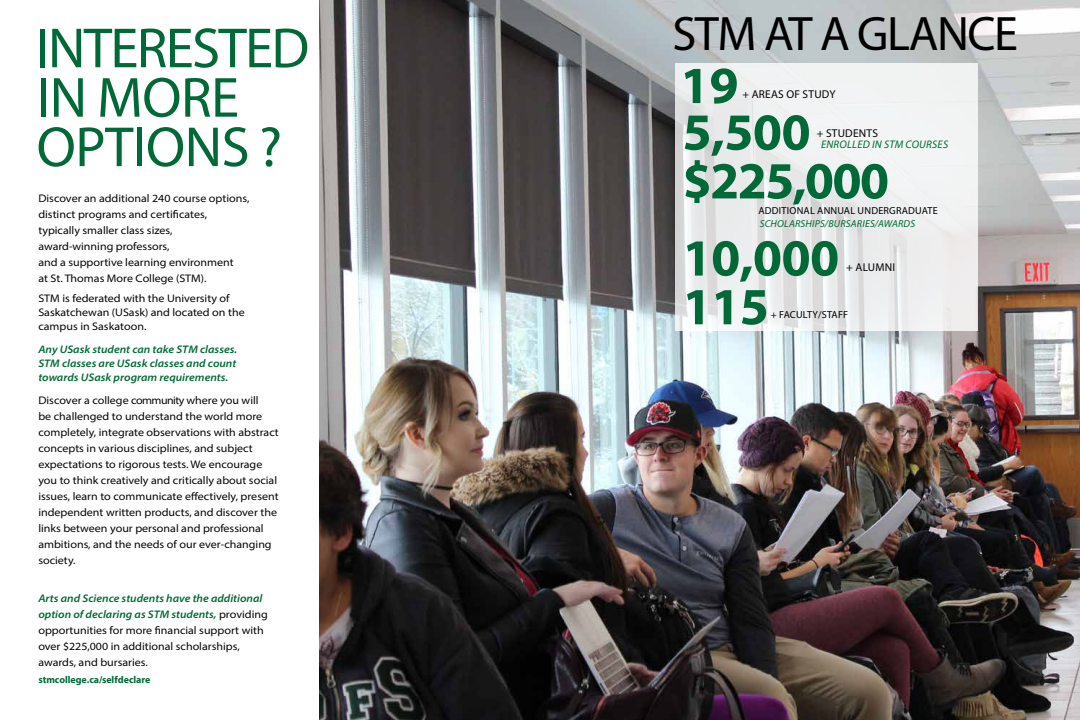
<style>
.page{position:relative;width:1080px;height:720px;background:#fff}
.page>*{position:absolute;margin:0;border:0;box-sizing:border-box;transform-origin:0 0}
.t1{font:57px/49.4px "Myriad Pro";letter-spacing:-.01em;color:#006937}
.t2{font:700 52.5px/48.7px "Myriad Pro";letter-spacing:-.03em;color:#006937}
.t3{font:700 52.5px/48.7px "Myriad Pro";letter-spacing:-.01em;color:#006937}
.t4{font:48.6px "Myriad Pro";letter-spacing:-.03em;color:#000}
.t5{font:11.3px "Myriad Pro";letter-spacing:.02em;color:#000}
.t6{font:semi-expanded 11px/16px "Myriad Pro";color:#000}
.t7{font:italic 600 semi-expanded 11px/14px "Myriad Pro";color:#006937;text-align:justify}
.t8{font:italic 11px "Myriad Pro";letter-spacing:.02em;color:#006937}
.t9{font:10.2px "Myriad Pro";letter-spacing:.02em;color:#000}
.t10{font:italic 10.2px "Myriad Pro";letter-spacing:.02em;color:#006937}
.t11{font:700 10px "Myriad Pro";letter-spacing:-.005em;color:#006937}
.s1{font-weight:600;font-style:italic;color:#006937}
</style>
<div class="page">
<img style="left:320px;top:0;width:760px;height:720px">
<svg style="left:675px;top:64px;width:303px;height:267px;fill:#eeefef"></svg>
<h1 class="t1" style="left:36px;top:23px;width:275px">INTERESTED<br>IN MORE<br>OPTIONS ?</h1>
<h3 class="t4" style="left:672px;top:4px;width:347px">STM AT A GLANCE</h3>
<p class="t6" style="left:38px;top:190px;width:213px">Discover an additional 240 course options, distinct programs and certificates, typically smaller class sizes, award-winning professors,<br>and a supportive learning environment<br>at St. Thomas More College (STM).</p>
<p class="t6" style="left:38px;top:292px;width:208px;line-height:14px">STM is federated with the University of<br>Saskatchewan (USask) and located on the campus in Saskatoon.</p>
<p class="t7" style="left:38px;top:342px;width:200px">Any USask student can take STM classes.<br>STM classes are USask classes and count towards USask program requirements.</p>
<p class="t6" style="left:38px;top:392px;width:242px">Discover a college community where you will<br>be challenged to understand the world more completely, integrate observations with abstract concepts in various disciplines, and subject expectations to rigorous tests. We encourage you to think creatively and critically about social issues, learn to communicate effectively, present independent written products, and discover the links between your personal and professional ambitions, and the needs of our ever-changing society.</p>
<h2 class="t3" style="left:680px;top:59px;width:60px">19</h2>
<p class="t5" style="left:742px;top:87px;width:94px">+ AREAS OF STUDY</p>
<h2 class="t2" style="left:683px;top:106px;width:208px">5,500 $225,000</h2>
<p class="t9" style="left:758px;top:205px;width:181px">ADDITIONAL ANNUAL UNDERGRADUATE</p>
<p class="t10" style="left:760px;top:217px;width:157px">SCHOLARSHIPS/BURSARIES/AWARDS</p>
<h2 class="t3" style="left:683px;top:232px;width:158px">10,000<br>115</h2>
<p class="t5" style="left:817px;top:126px;width:63px">+ STUDENTS</p>
<p class="t8" style="left:821px;top:137px;width:129px">ENROLLED IN STM COURSES</p>
<p class="t5" style="left:846px;top:260px;width:50px">+ ALUMNI</p>
<p class="t9" style="left:771px;top:308px;width:79px">+ FACULTY/STAFF</p>
<p class="t6" style="left:38px;top:590px;width:231px"><span class="s1">Arts and Science students have the additional option of declaring as STM students,</span> providing opportunities for more financial support with over $225,000 in additional scholarships, awards, and bursaries.</p>
<p class="t11" style="left:38px;top:673px;width:114px">stmcollege.ca/selfdeclare</p>
</div>
